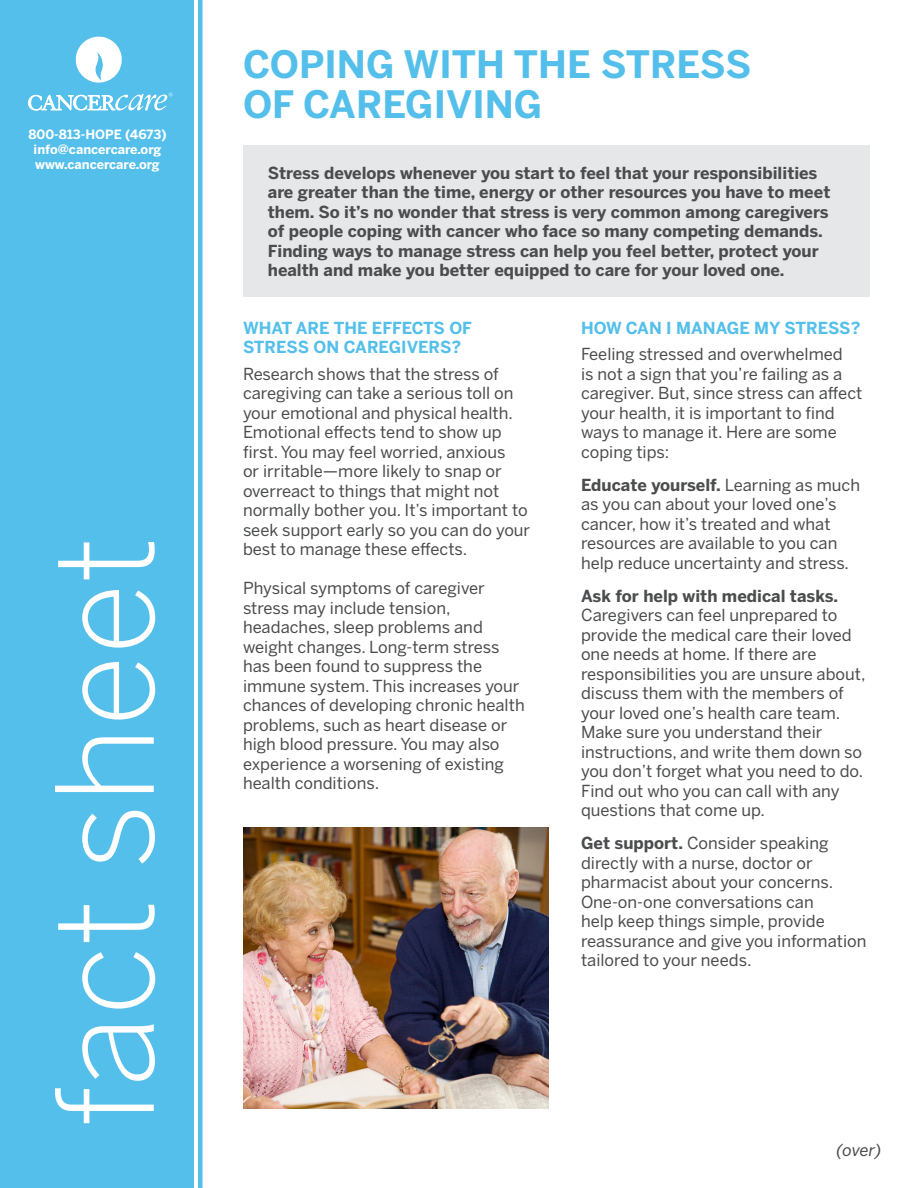
<style>
.page{position:relative;width:918px;height:1188px;background:#fff}
.page>*{position:absolute;margin:0;border:0;box-sizing:border-box;transform-origin:0 0}
.t1{font:300 133.5px "Benton Sans";color:#fff}
.t2{font:700 37.5px/40.5px "Benton Sans";color:#53bfea}
.Leadder{font:16.5px/19.5px "Benton Sans";color:#4b4c4d}
.Main_Intro{font:700 16.5px/19.5px "Benton Sans";color:#4b4c4d}
.Leadder-2{font:700 16.5px/19.5px "Benton Sans";color:#53bfea}
.Leadder-3{font:italic 16.5px "Benton Sans";color:#4b4c4d}
.t3{font:700 12.75px "Benton Sans";color:#fff}
.s1{font-weight:700}
</style>
<div class="page">
<div style="left:0;top:0;width:193px;height:1188px;background:#53bfea"></div>
<hr style="left:198px;top:0;width:4px;height:1188px;background:#53bfea">
<div style="left:243px;top:146px;width:626px;height:151px;background:#e6e7e9"></div>
<svg style="left:75px;top:36px;width:47px;height:47px"></svg>
<svg style="left:28px;top:93px;width:144px;height:17px"></svg>
<img style="left:243px;top:827px;width:306px;height:282px">
<p class="t3" style="left:28px;top:127px;width:140px">800-813-HOPE (4673)</p>
<p class="t3" style="left:34px;top:142px;width:129px">info@cancercare.org</p>
<p class="t3" style="left:35px;top:157px;width:126px">www.cancercare.org</p>
<p class="t1" style="left:27px;top:1127px;width:592px;rotate:-90deg">fact sheet</p>
<p class="t2" style="left:243px;top:43px;width:510px">COPING WITH THE STRESS<br>OF CAREGIVING</p>
<p class="Main_Intro" style="left:268px;top:163px;width:564px">Stress develops whenever you start to feel that your responsibilities are greater than the time, energy or other resources you have to meet them. So it’s no wonder that stress is very common among caregivers of people coping with cancer who face so many competing demands.<br>Finding ways to manage stress can help you feel better, protect your health and make you better equipped to care for your loved one.</p>
<p class="Leadder-2" style="left:243px;top:318px;width:230px">WHAT ARE THE EFFECTS OF<br>STRESS ON CAREGIVERS?</p>
<p class="Leadder" style="left:243px;top:364px;width:289px">Research shows that the stress of caregiving can take a serious toll on your emotional and physical health.<br>Emotional effects tend to show up first. You may feel worried, anxious<br>or irritable—more likely to snap or overreact to things that might not normally bother you. It’s important to seek support early so you can do your best to manage these effects.</p>
<p class="Leadder" style="left:243px;top:578px;width:283px">Physical symptoms of caregiver stress may include tension, headaches, sleep problems and weight changes. Long-term stress has been found to suppress the immune system. This increases your chances of developing chronic health problems, such as heart disease or high blood pressure. You may also experience a worsening of existing health conditions.</p>
<p class="Leadder-2" style="left:581px;top:318px;width:281px">HOW CAN I MANAGE MY STRESS?</p>
<p class="Leadder" style="left:581px;top:344px;width:283px">Feeling stressed and overwhelmed<br>is not a sign that you’re failing as a caregiver. But, since stress can affect your health, it is important to find ways to manage it. Here are some coping tips:</p>
<p class="Leadder" style="left:581px;top:475px;width:281px"><span class="s1">Educate yourself.</span> Learning as much as you can about your loved one’s cancer, how it’s treated and what resources are available to you can help reduce uncertainty and stress.</p>
<p class="Leadder" style="left:581px;top:586px;width:286px"><span class="s1">Ask for help with medical tasks.<br></span>Caregivers can feel unprepared to provide the medical care their loved one needs at home. If there are responsibilities you are unsure about, discuss them with the members of your loved one’s health care team.<br>Make sure you understand their instructions, and write them down so you don’t forget what you need to do.<br>Find out who you can call with any questions that come up.</p>
<p class="Leadder" style="left:581px;top:833px;width:287px"><span class="s1">Get support.</span> Consider speaking directly with a nurse, doctor or pharmacist about your concerns.<br>One-on-one conversations can<br>help keep things simple, provide reassurance and give you information tailored to your needs.</p>
<p class="Leadder-3" style="left:836px;top:1140px;width:47px">(over)</p>
</div>
